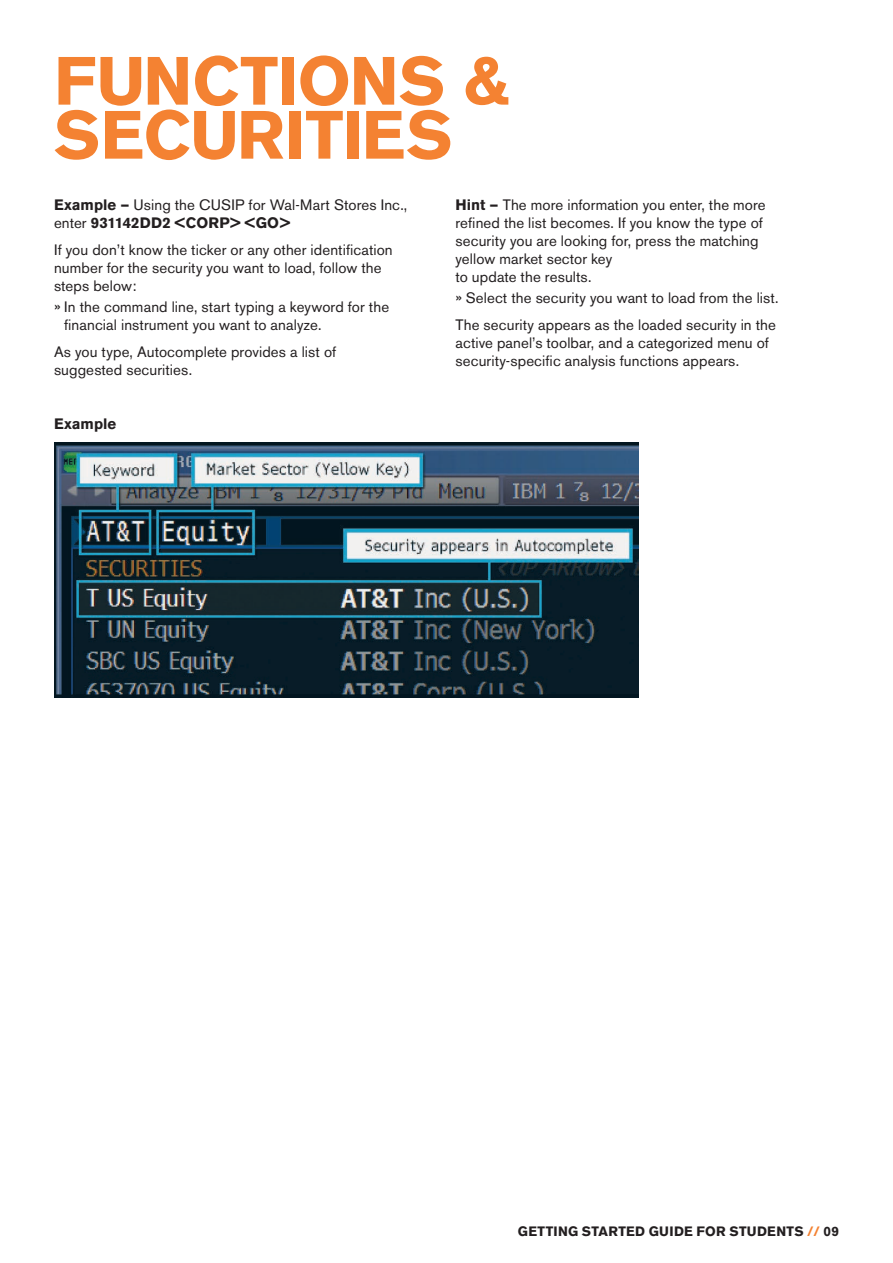
<style>
.page{position:relative;width:893px;height:1263px;background:#fff}
.page>*{position:absolute;margin:0;border:0;box-sizing:border-box;transform-origin:0 0}
.t1{font:700 67.5px/54px "Akzidenz Grotesk BE";letter-spacing:-.005em;color:#f48232}
.t2{font:15px/18px "Akzidenz Grotesk BE";letter-spacing:.01em;color:#231f20}
.t3{font:700 15px "Akzidenz Grotesk BE";color:#231f20}
.t4{font:700 13.5px "Akzidenz Grotesk BE";letter-spacing:.025em;color:#231f20}
.s1{font-weight:700}
.s2{font-size:16.5px}
.s3{color:#f48232}
</style>
<div class="page">
<img style="left:54px;top:443px;width:584px;height:254px">
<p class="t1" style="left:54px;top:55px;width:458px">FUNCTIONS &amp;<br>SECURITIES</p>
<p class="t2" style="left:54px;top:196px;width:355px"><span class="s1">Example —</span> Using the CUSIP for Wal-Mart Stores Inc., enter <span class="s1">931142DD2 &lt;CORP&gt; &lt;GO&gt;</span></p>
<p class="t2" style="left:54px;top:240px;width:340px">If you don’t know the ticker or any other identification number for the security you want to load, follow the steps below:</p>
<p class="t2" style="left:64px;top:298px;width:326px;text-indent:-10px"><span class="s2">»</span> In the command line, start typing a keyword for the financial instrument you want to analyze.</p>
<p class="t2" style="left:54px;top:342px;width:284px">As you type, Autocomplete provides a list of suggested securities.</p>
<p class="t3" style="left:54px;top:415px;width:64px">Example</p>
<p class="t2" style="left:455px;top:196px;width:312px"><span class="s1">Hint —</span> The more information you enter, the more refined the list becomes. If you know the type of security you are looking for, press the matching yellow market sector key<br>to update the results.</p>
<p class="t2" style="left:455px;top:289px;width:324px"><span class="s2">»</span> Select the security you want to load from the list.</p>
<p class="t2" style="left:455px;top:316px;width:322px">The security appears as the loaded security in the active panel’s toolbar, and a categorized menu of security-specific analysis functions appears.</p>
<p class="t4" style="left:518px;top:1223px;width:323px">GETTING STARTED GUIDE FOR STUDENTS <span class="s3">//</span> 09</p>
</div>
